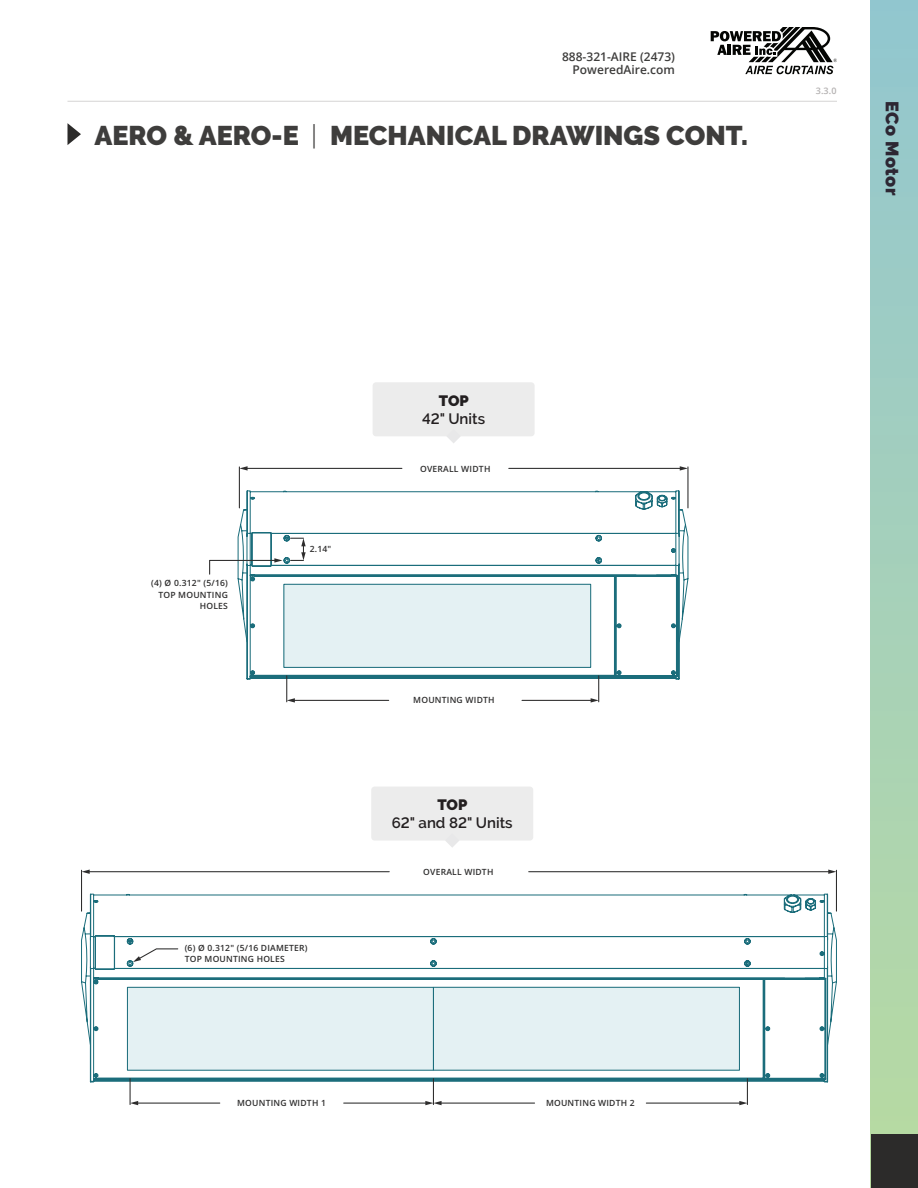
<style>
.page{position:relative;width:918px;height:1188px;background:#fff}
.page>*{position:absolute;margin:0;border:0;box-sizing:border-box;transform-origin:0 0}
.t1{font:900 27px "Raleway";color:#3e3d3c}
.t2{font:900 18px "Raleway";letter-spacing:.02em;color:#2d2733}
.Table_Body_Info_-_P{font:600 15px "Raleway";color:#231f20}
.Table_Body_Info_-_P-2{font:900 15px "Raleway";letter-spacing:-.005em;color:#231f20}
.t3{font:600 12px "Open Sans";color:#3e3d3c}
.t4{font:600 9px "Open Sans";color:#b5b2b2}
.t5{font:600 8.55px/11.4px "Open Sans";letter-spacing:.025em;color:#2e2d2d}
.s1{font-weight:300}
</style>
<div class="page">
<svg style="left:89px;top:893px;width:740px;height:190px"></svg>
<svg style="left:81px;top:912px;width:756px;height:159px"></svg>
<hr style="left:836px;top:870px;width:1px;height:41px;background:#2e2d2d">
<hr style="left:529px;top:871px;width:301px;height:1px;background:#2e2d2d">
<svg style="left:828px;top:870px;width:8px;height:4px"></svg>
<hr style="left:88px;top:871px;width:301px;height:1px;background:#2e2d2d">
<svg style="left:82px;top:870px;width:8px;height:4px"></svg>
<hr style="left:81px;top:870px;width:1px;height:41px;background:#2e2d2d">
<hr style="left:646px;top:1103px;width:95px;height:1px;background:#2e2d2d">
<svg style="left:739px;top:1079px;width:9px;height:26px"></svg>
<hr style="left:440px;top:1103px;width:95px;height:1px;background:#2e2d2d">
<svg style="left:133px;top:948px;width:46px;height:14px"></svg>
<hr style="left:344px;top:1103px;width:83px;height:1px;background:#2e2d2d">
<svg style="left:425px;top:1079px;width:17px;height:26px"></svg>
<hr style="left:137px;top:1103px;width:83px;height:1px;background:#2e2d2d">
<svg style="left:130px;top:1079px;width:8px;height:26px"></svg>
<div style="left:371px;top:787px;width:162px;height:54px;background:#ececec;border-radius:3px"></div>
<svg style="left:446px;top:841px;width:13px;height:6px"></svg>
<div style="left:373px;top:382px;width:162px;height:54px;background:#ececec;border-radius:3px"></div>
<svg style="left:446px;top:436px;width:15px;height:7px"></svg>
<svg style="left:246px;top:490px;width:434px;height:190px"></svg>
<svg style="left:237px;top:509px;width:451px;height:159px"></svg>
<hr style="left:687px;top:467px;width:1px;height:41px;background:#2e2d2d">
<hr style="left:509px;top:468px;width:172px;height:1px;background:#2e2d2d">
<svg style="left:680px;top:466px;width:8px;height:5px"></svg>
<hr style="left:246px;top:468px;width:156px;height:1px;background:#2e2d2d">
<svg style="left:239px;top:466px;width:9px;height:5px"></svg>
<hr style="left:239px;top:467px;width:1px;height:41px;background:#2e2d2d">
<hr style="left:522px;top:700px;width:70px;height:1px;background:#2e2d2d">
<svg style="left:591px;top:676px;width:8px;height:27px"></svg>
<hr style="left:293px;top:700px;width:96px;height:1px;background:#2e2d2d">
<svg style="left:286px;top:676px;width:9px;height:27px"></svg>
<svg style="left:209px;top:558px;width:74px;height:17px"></svg>
<svg style="left:291px;top:538px;width:15px;height:23px"></svg>
<svg style="left:67px;top:123px;width:14px;height:22px"></svg>
<div style="left:871px;top:0;width:47px;height:1188px;background:linear-gradient(to bottom,#92c6d0,#b9dba1)"></div>
<div style="left:871px;top:1134px;width:47px;height:54px;background:#2c2b2a"></div>
<svg style="left:711px;top:27px;width:126px;height:47px"></svg>
<hr style="left:68px;top:101px;width:769px;height:1px;background:#d5d4d3">
<h3 class="t3" style="left:562px;top:48px;width:114px">888-321-AIRE (2473)</h3>
<h3 class="t3" style="left:573px;top:62px;width:104px">PoweredAire.com</h3>
<p class="t1" style="left:94px;top:120px;width:655px">AERO &amp; AERO-E <span class="s1">|</span> MECHANICAL DRAWINGS CONT.</p>
<p class="t4" style="left:816px;top:85px;width:22px">3.3.0</p>
<h2 class="t2" style="left:903px;top:101px;width:95px;rotate:90deg">ECo Motor</h2>
<p class="t5" style="left:151px;top:577px;width:78px;text-align:right">(4) Ø 0.312″ (5/16)<br>TOP MOUNTING<br>HOLES</p>
<p class="t5" style="left:310px;top:543px;width:23px">2.14″</p>
<p class="t5" style="left:185px;top:942px;width:124px">(6) Ø 0.312″ (5/16 DIAMETER)<br>TOP MOUNTING HOLES</p>
<p class="t5" style="left:237px;top:1097px;width:90px">MOUNTING WIDTH 1</p>
<p class="Table_Body_Info_-_P-2" style="left:439px;top:392px;width:32px">TOP</p>
<p class="Table_Body_Info_-_P" style="left:422px;top:410px;width:65px">42" Units</p>
<p class="t5" style="left:420px;top:463px;width:72px">OVERALL WIDTH</p>
<p class="t5" style="left:413px;top:694px;width:83px">MOUNTING WIDTH</p>
<p class="Table_Body_Info_-_P-2" style="left:437px;top:796px;width:32px">TOP</p>
<p class="Table_Body_Info_-_P" style="left:392px;top:814px;width:122px">62" and 82" Units</p>
<p class="t5" style="left:423px;top:866px;width:72px">OVERALL WIDTH</p>
<p class="t5" style="left:546px;top:1097px;width:90px">MOUNTING WIDTH 2</p>
</div>
